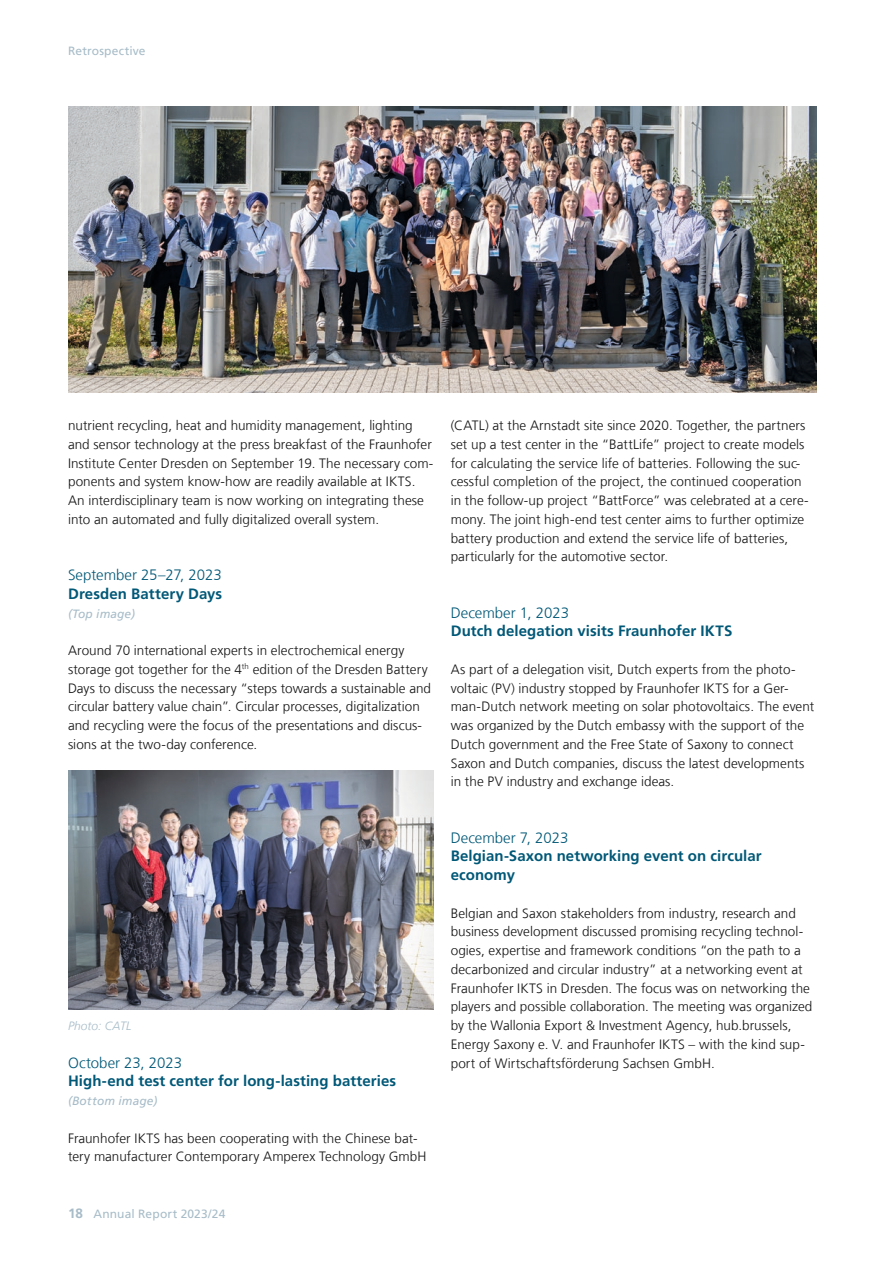
<style>
.page{position:relative;width:893px;height:1263px;background:#fff}
.page>*{position:absolute;margin:0;border:0;box-sizing:border-box;transform-origin:0 0}
.t1{font:700 15px/18.8px "Frutiger LT Com";letter-spacing:.005em;color:#005877}
.t2{font:300 15px "Frutiger LT Com";color:#005877}
.t3{font:300 13.5px/18.8px "Frutiger LT Com";letter-spacing:.005em;color:#131413}
.t4{font:700 13.5px "Frutiger LT Com";color:#a7bcc8}
.t5{font:12px "Frutiger LT Com";letter-spacing:.01em;color:#a7bcc8}
.t6{font:italic 12px "Frutiger LT Com";letter-spacing:.01em;color:#a7bcc8}
.t7{font:italic 300 12px "Frutiger LT Com";letter-spacing:.005em;color:#a7bcc8}
</style>
<div class="page">
<img style="left:68px;top:771px;width:366px;height:238px">
<img style="left:68px;top:106px;width:748px;height:286px">
<p class="t5" style="left:68px;top:44px;width:79px">Retrospective</p>
<p class="t3" style="left:68px;top:416px;width:367px">nutrient recycling, heat and humidity management, lighting and sensor technology at the press breakfast of the Fraunhofer Institute Center Dresden on September 19. The necessary com&shy;ponents and system know-how are readily available at IKTS.<br>An interdisciplinary team is now working on integrating these into an automated and fully digitalized overall system.</p>
<p class="t2" style="left:68px;top:566px;width:155px">September 25–27, 2023</p>
<p class="t1" style="left:68px;top:584px;width:156px">Dresden Battery Days</p>
<p class="t6" style="left:68px;top:606px;width:69px">(Top image)</p>
<p class="t3" style="left:68px;top:641px;width:365px">Around 70 international experts in electrochemical energy storage got together for the 4<sup>th</sup> edition of the Dresden Battery Days to discuss the necessary “steps towards a sustainable and circular battery value chain”. Circular processes, digitalization and recycling were the focus of the presentations and discus&shy;sions at the two-day conference.</p>
<p class="t7" style="left:68px;top:1019px;width:65px">Photo: CATL</p>
<p class="t2" style="left:68px;top:1054px;width:116px">October 23, 2023</p>
<p class="t1" style="left:68px;top:1072px;width:330px">High-end test center for long-lasting batteries</p>
<p class="t6" style="left:68px;top:1094px;width:91px">(Bottom image)</p>
<p class="t3" style="left:68px;top:1129px;width:360px">Fraunhofer IKTS has been cooperating with the Chinese bat&shy;tery manufacturer Contemporary Amperex Technology GmbH</p>
<p class="t4" style="left:68px;top:1205px;width:16px">18</p>
<p class="t5" style="left:94px;top:1206px;width:133px">Annual Report 2023/24</p>
<p class="t3" style="left:451px;top:416px;width:360px">(CATL) at the Arnstadt site since 2020. Together, the partners set up a test center in the “BattLife” project to create models for calculating the service life of batteries. Following the suc&shy;cessful completion of the project, the continued cooperation in the follow-up project “BattForce” was celebrated at a cere&shy;mony. The joint high-end test center aims to further optimize battery production and extend the service life of batteries, particularly for the automotive sector.</p>
<p class="t2" style="left:451px;top:604px;width:120px">December 1, 2023</p>
<p class="t1" style="left:451px;top:622px;width:283px">Dutch delegation visits Fraunhofer IKTS</p>
<p class="t3" style="left:451px;top:660px;width:365px">As part of a delegation visit, Dutch experts from the photo&shy;voltaic (PV) industry stopped by Fraunhofer IKTS for a Ger&shy;man-Dutch network meeting on solar photovoltaics. The event was organized by the Dutch embassy with the support of the Dutch government and the Free State of Saxony to connect Saxon and Dutch companies, discuss the latest developments in the PV industry and exchange ideas.</p>
<p class="t2" style="left:451px;top:829px;width:119px">December 7, 2023</p>
<p class="t1" style="left:451px;top:847px;width:312px">Belgian-Saxon networking event on circular economy</p>
<p class="t3" style="left:451px;top:904px;width:363px">Belgian and Saxon stakeholders from industry, research and business development discussed promising recycling technol&shy;ogies, expertise and framework conditions “on the path to a decarbonized and circular industry” at a networking event at Fraunhofer IKTS in Dresden. The focus was on networking the players and possible collaboration. The meeting was organized by the Wallonia Export &amp; Investment Agency, hub.brussels, Energy Saxony e. V. and Fraunhofer IKTS – with the kind sup&shy;port of Wirtschaftsförderung Sachsen GmbH.</p>
</div>
